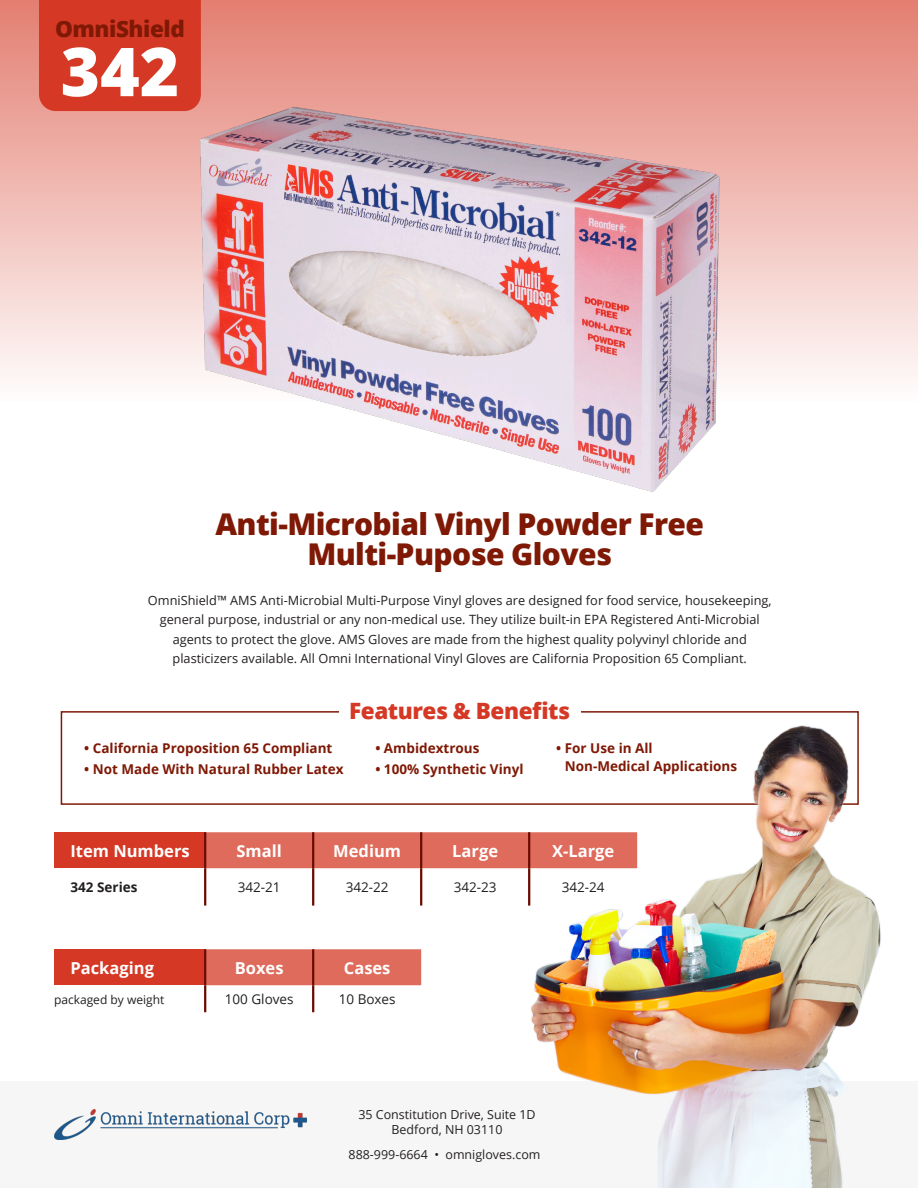
<style>
.page{position:relative;width:918px;height:1188px;background:#fff}
.page>*{position:absolute;margin:0;border:0;box-sizing:border-box;transform-origin:0 0}
.t1{font:800 67.5px "Open Sans";color:#fff}
.t2{font:800 30px/30px "Open Sans";letter-spacing:-.02em;color:#7f1905;text-align:center}
.t3{font:800 22.5px "Open Sans";letter-spacing:-.02em;color:#d53925}
.t4{font:800 22.5px "Open Sans";letter-spacing:-.02em;color:#7f1905}
.t5{font:700 16.5px "Open Sans";color:#fff}
.t6{font:700 13.5px/18px "Open Sans";color:#7f1905}
.t7{font:13.5px "Open Sans";color:#231f20}
.t8{font:700 13.5px "Open Sans";color:#231f20}
.t9{font:12.75px/19.5px "Open Sans";color:#231f20;text-align:center}
.t10{font:12.45px/15px "Open Sans";color:#231f20;text-align:center}
.t11{font:12px "Open Sans";color:#231f20}
</style>
<div class="page">
<div style="left:0;top:1081px;width:918px;height:107px;background:#f6f6f6"></div>
<img style="left:54px;top:1110px;width:252px;height:30px">
<div style="left:0;top:0;width:918px;height:402px;background:linear-gradient(to bottom,#e37e71,#fefcfc)"></div>
<div style="left:39px;top:0;width:162px;height:111px;background:#d53925"></div>
<img style="left:139px;top:88px;width:641px;height:404px">
<div style="left:61px;top:711px;width:798px;height:94px;border:2px solid #7f1905"></div>
<div style="left:339px;top:702px;width:241px;height:19px;background:#fff"></div>
<div style="left:54px;top:832px;width:151px;height:36px;background:#d53925"></div>
<div style="left:206px;top:832px;width:245px;height:36px;background:#df6b5c"></div>
<hr style="left:204px;top:832px;width:2px;height:36px;background:#6b0b01">
<hr style="left:312px;top:832px;width:2px;height:36px;background:#6b0b01">
<hr style="left:420px;top:832px;width:2px;height:36px;background:#6b0b01">
<hr style="left:204px;top:868px;width:2px;height:38px;background:#6b0b01">
<hr style="left:312px;top:868px;width:2px;height:38px;background:#6b0b01">
<hr style="left:420px;top:868px;width:2px;height:38px;background:#6b0b01">
<div style="left:54px;top:949px;width:151px;height:36px;background:#d53925"></div>
<div style="left:206px;top:949px;width:215px;height:36px;background:#df6b5c"></div>
<hr style="left:204px;top:949px;width:2px;height:36px;background:#6b0b01">
<hr style="left:312px;top:949px;width:2px;height:36px;background:#6b0b01">
<hr style="left:204px;top:985px;width:2px;height:27px;background:#6b0b01">
<hr style="left:312px;top:985px;width:2px;height:27px;background:#6b0b01">
<img style="left:451px;top:711px;width:430px;height:477px">
<p class="t4" style="left:55px;top:11px;width:131px">OmniShield</p>
<p class="t1" style="left:61px;top:20px;width:120px">342</p>
<p class="t2" style="left:215px;top:508px;width:490px">Anti-Microbial Vinyl Powder Free<br>Multi-Pupose Gloves</p>
<p class="t9" style="left:148px;top:590px;width:625px">OmniShield™ AMS Anti-Microbial Multi-Purpose Vinyl gloves are designed for food service, housekeeping, general purpose, industrial or any non-medical use. They utilize built-in EPA Registered Anti-Microbial agents to protect the glove. AMS Gloves are made from the highest quality polyvinyl chloride and plasticizers available. All Omni International Vinyl Gloves are California Proposition 65 Compliant.</p>
<p class="t3" style="left:349px;top:694px;width:222px">Features &amp; Benefits</p>
<p class="t6" style="left:375px;top:739px;width:106px">• Ambidextrous</p>
<p class="t6" style="left:375px;top:760px;width:150px">• 100% Synthetic Vinyl</p>
<p class="t6" style="left:84px;top:739px;width:250px">• California Proposition 65 Compliant</p>
<p class="t6" style="left:84px;top:760px;width:261px">• Not Made With Natural Rubber Latex</p>
<p class="t6" style="left:565px;top:739px;width:174px;text-indent:-9px">• For Use in All<br>Non-Medical Applications</p>
<p class="t5" style="left:70px;top:839px;width:121px">Item Numbers</p>
<p class="t5" style="left:237px;top:839px;width:47px">Small</p>
<p class="t5" style="left:333px;top:839px;width:69px">Medium</p>
<p class="t5" style="left:452px;top:839px;width:47px">Large</p>
<p class="t5" style="left:552px;top:839px;width:64px">X-Large</p>
<p class="t8" style="left:70px;top:878px;width:68px">342 Series</p>
<p class="t7" style="left:238px;top:878px;width:44px">342-21</p>
<p class="t7" style="left:346px;top:878px;width:44px">342-22</p>
<p class="t7" style="left:454px;top:878px;width:44px">342-23</p>
<p class="t7" style="left:562px;top:878px;width:44px">342-24</p>
<p class="t5" style="left:70px;top:956px;width:85px">Packaging</p>
<p class="t5" style="left:235px;top:956px;width:50px">Boxes</p>
<p class="t5" style="left:344px;top:956px;width:48px">Cases</p>
<p class="t11" style="left:54px;top:991px;width:112px">packaged by weight</p>
<p class="t7" style="left:225px;top:990px;width:70px">100 Gloves</p>
<p class="t7" style="left:339px;top:990px;width:58px">10 Boxes</p>
<p class="t10" style="left:358px;top:1107px;width:179px">35 Constitution Drive, Suite 1D<br>Bedford, NH 03110</p>
<p class="t10" style="left:349px;top:1147px;width:193px">888-999-6664 • omnigloves.com</p>
</div>
